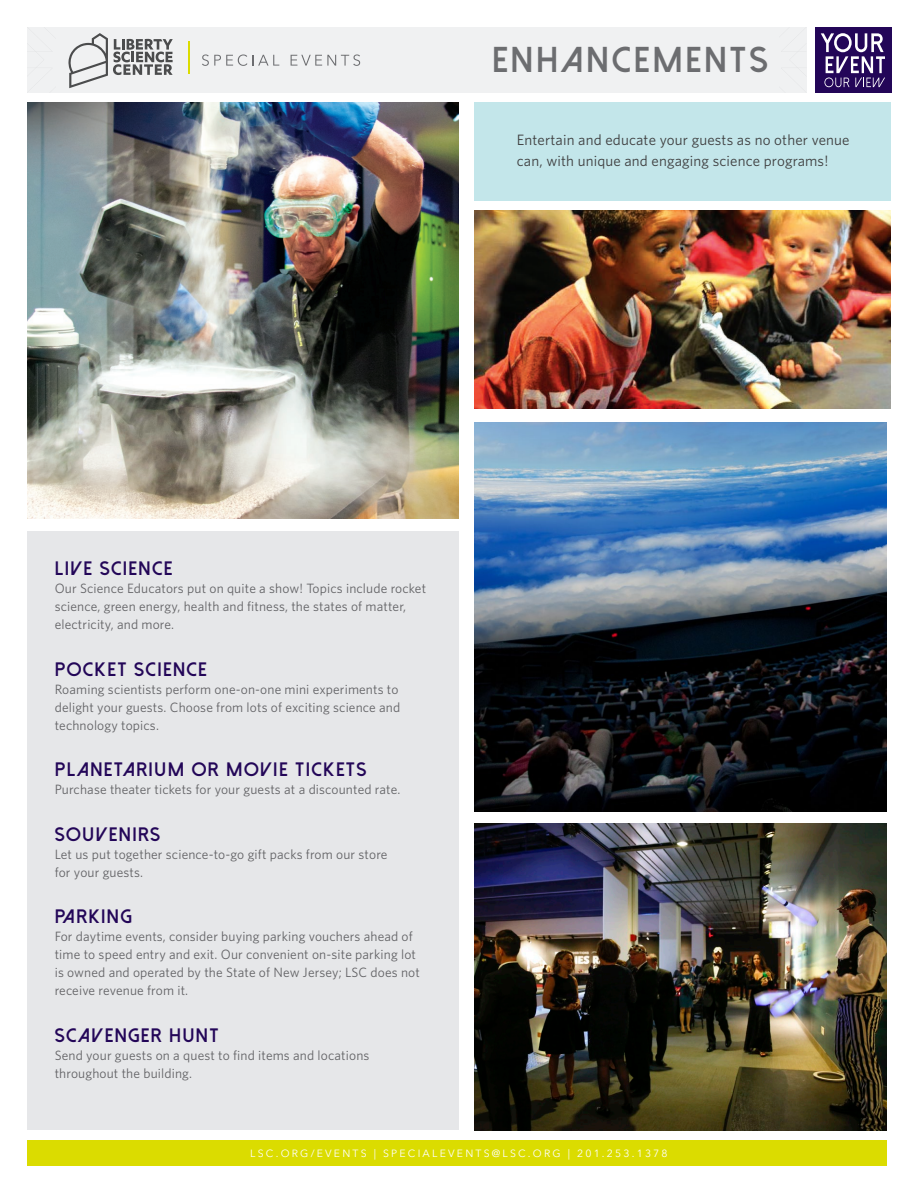
<style>
.page{position:relative;width:918px;height:1188px;background:#fff}
.page>*{position:absolute;margin:0;border:0;box-sizing:border-box;transform-origin:0 0}
.t1{font:800 36px "Dolce Vita";letter-spacing:.08em;color:#6c6d70}
.body_text{font:800 19.5px "Dolce Vita";letter-spacing:.07em;color:#230658}
.t2{font:15px/21px "Whitney";letter-spacing:.01em;color:#3e3e3f}
.body_text-2{font:13.5px/18px "Whitney";letter-spacing:.01em;color:#636366}
.t3{font:10.5px "Avenir Next";letter-spacing:.21em;color:#fff}
</style>
<div class="page">
<div style="left:28px;top:531px;width:431px;height:599px;background:#e6e7e9"></div>
<div style="left:27px;top:1140px;width:860px;height:26px;background:#dbdc00"></div>
<div style="left:474px;top:102px;width:417px;height:99px;background:#c3e6ea"></div>
<img style="left:474px;top:824px;width:413px;height:306px">
<div style="left:815px;top:27px;width:76px;height:66px;background:#230658"></div>
<svg style="left:821px;top:33px;width:64px;height:54px"></svg>
<img style="left:28px;top:102px;width:431px;height:416px">
<img style="left:474px;top:211px;width:416px;height:197px">
<img style="left:474px;top:423px;width:413px;height:388px">
<div style="left:779px;top:27px;width:28px;height:66px;background:#f0f1f2"></div>
<div style="left:56px;top:27px;width:723px;height:66px;background:#f0f1f2"></div>
<hr style="left:188px;top:42px;width:2px;height:32px;background:#dbdc00">
<svg style="left:202px;top:54px;width:77px;height:12px"></svg>
<svg style="left:291px;top:54px;width:69px;height:12px"></svg>
<svg style="left:27px;top:27px;width:146px;height:66px"></svg>
<p class="t1" style="left:492px;top:41px;width:277px">ENHANCEMENTS</p>
<p class="t2" style="left:517px;top:129px;width:334px">Entertain and educate your guests as no other venue can, with unique and engaging science programs!</p>
<p class="body_text" style="left:55px;top:559px;width:119px">LIVE SCIENCE</p>
<p class="body_text-2" style="left:55px;top:579px;width:373px">Our Science Educators put on quite a show! Topics include rocket science, green energy, health and fitness, the states of matter, electricity, and more.</p>
<p class="body_text" style="left:55px;top:659px;width:154px">POCKET SCIENCE</p>
<p class="body_text-2" style="left:55px;top:680px;width:347px">Roaming scientists perform one-on-one mini experiments to delight your guests. Choose from lots of exciting science and technology topics.</p>
<p class="body_text" style="left:55px;top:760px;width:313px">PLANETARIUM OR MOVIE TICKETS</p>
<p class="body_text-2" style="left:55px;top:780px;width:347px">Purchase theater tickets for your guests at a discounted rate.</p>
<p class="body_text" style="left:55px;top:824px;width:107px">SOUVENIRS</p>
<p class="body_text-2" style="left:55px;top:845px;width:334px">Let us put together science-to-go gift packs from our store for your guests.</p>
<p class="body_text" style="left:55px;top:907px;width:79px">PARKING</p>
<p class="body_text-2" style="left:55px;top:927px;width:367px">For daytime events, consider buying parking vouchers ahead of time to speed entry and exit. Our convenient on-site parking lot is owned and operated by the State of New Jersey; LSC does not receive revenue from it.</p>
<p class="body_text" style="left:55px;top:1025px;width:165px">SCAVENGER HUNT</p>
<p class="body_text-2" style="left:55px;top:1046px;width:316px">Send your guests on a quest to find items and locations</p>
<p class="body_text-2" style="left:55px;top:1064px;width:139px">throughout the building.</p>
<p class="t3" style="left:250px;top:1144px;width:419px">LSC.ORG/EVENTS | SPECIALEVENTS@LSC.ORG | 201.253.1378</p>
</div>
